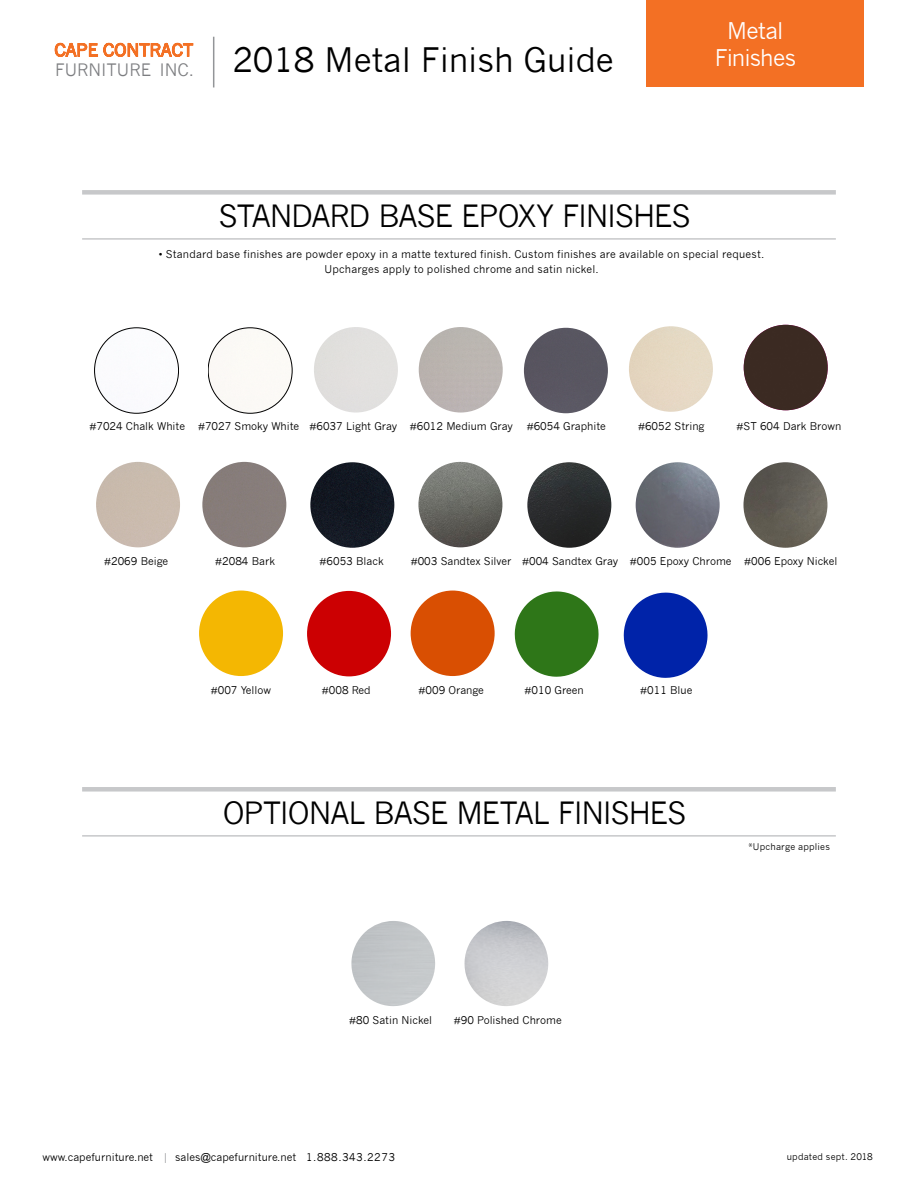
<style>
.page{position:relative;width:918px;height:1188px;background:#fff}
.page>*{position:absolute;margin:0;border:0;box-sizing:border-box;transform-origin:0 0}
.t1{font:33px "News Gothic";letter-spacing:-.005em;color:#000}
.t2{font:30px "News Gothic";letter-spacing:-.045em;color:#000}
.t3{font:22.5px/27px "News Gothic";letter-spacing:-.04em;color:#fff;text-align:center}
.t4{font:10.5px/15px "News Gothic";color:#000;text-align:center}
.t5{font:9px "News Gothic";letter-spacing:.02em;color:#000}
.s1{color:#939598}
</style>
<div class="page">
<svg style="left:55px;top:43px;width:43px;height:14px"></svg>
<svg style="left:104px;top:42px;width:89px;height:15px"></svg>
<hr style="left:213px;top:37px;width:1px;height:50px;background:#939598">
<div style="left:647px;top:0;width:217px;height:87px;background:#f37024"></div>
<div style="left:82px;top:190px;width:754px;height:5px;background:#c7c8ca"></div>
<div style="left:82px;top:787px;width:754px;height:5px;background:#c7c8ca"></div>
<hr style="left:82px;top:238px;width:754px;height:2px;background:#c7c8ca">
<hr style="left:82px;top:835px;width:754px;height:2px;background:#c7c8ca">
<img style="left:351px;top:921px;width:84px;height:85px">
<img style="left:464px;top:921px;width:85px;height:85px">
<img style="left:95px;top:328px;width:84px;height:85px">
<img style="left:208px;top:328px;width:84px;height:85px">
<img style="left:314px;top:327px;width:84px;height:86px">
<img style="left:419px;top:327px;width:84px;height:86px">
<img style="left:524px;top:328px;width:84px;height:85px">
<img style="left:629px;top:326px;width:84px;height:86px">
<img style="left:744px;top:325px;width:84px;height:85px">
<img style="left:96px;top:462px;width:84px;height:85px">
<img style="left:202px;top:462px;width:84px;height:85px">
<div style="left:199px;top:591px;width:84px;height:85px;background:#f4b702;border-radius:50%"></div>
<img style="left:310px;top:462px;width:84px;height:86px">
<div style="left:307px;top:591px;width:84px;height:85px;background:#cc0002;border-radius:50%"></div>
<img style="left:418px;top:462px;width:84px;height:85px">
<img style="left:527px;top:462px;width:84px;height:86px">
<img style="left:636px;top:462px;width:84px;height:86px">
<img style="left:743px;top:462px;width:84px;height:86px">
<div style="left:411px;top:591px;width:84px;height:85px;background:#d94f02;border-radius:50%"></div>
<svg style="left:514px;top:591px;width:85px;height:86px"></svg>
<svg style="left:623px;top:592px;width:85px;height:86px"></svg>
<h1 class="t1" style="left:55px;top:41px;width:560px"><sub>FURNITURE</sub> <sub>INC.</sub> 2018 Metal Finish Guide</h1>
<h3 class="t3" style="left:715px;top:18px;width:83px">Metal<br>Finishes</h3>
<h2 class="t2" style="left:218px;top:199px;width:474px">STANDARD BASE EPOXY FINISHES</h2>
<p class="t4" style="left:159px;top:247px;width:607px">• Standard base finishes are powder epoxy in a matte textured finish. Custom finishes are available on special request.<br>Upcharges apply to polished chrome and satin nickel.</p>
<p class="t4" style="left:89px;top:419px;width:97px">#7024 Chalk White</p>
<p class="t4" style="left:198px;top:419px;width:316px">#7027 Smoky White #6037 Light Gray #6012 Medium Gray</p>
<p class="t4" style="left:527px;top:419px;width:81px">#6054 Graphite</p>
<p class="t4" style="left:638px;top:419px;width:68px">#6052 String</p>
<p class="t4" style="left:737px;top:419px;width:106px">#ST 604 Dark Brown</p>
<p class="t4" style="left:104px;top:554px;width:66px">#2069 Beige</p>
<p class="t4" style="left:215px;top:554px;width:61px">#2084 Bark</p>
<p class="t4" style="left:320px;top:554px;width:66px">#6053 Black</p>
<p class="t4" style="left:411px;top:554px;width:428px">#003 Sandtex Silver #004 Sandtex Gray #005 Epoxy Chrome #006 Epoxy Nickel</p>
<p class="t4" style="left:211px;top:683px;width:62px">#007 Yellow</p>
<p class="t4" style="left:322px;top:683px;width:50px">#008 Red</p>
<p class="t4" style="left:419px;top:683px;width:67px">#009 Orange</p>
<p class="t4" style="left:525px;top:683px;width:61px">#010 Green</p>
<p class="t4" style="left:640px;top:683px;width:54px">#011 Blue</p>
<h2 class="t2" style="left:223px;top:796px;width:465px">OPTIONAL BASE METAL FINISHES</h2>
<p class="t5" style="left:748px;top:841px;width:83px">*Upcharge applies</p>
<p class="t4" style="left:349px;top:1013px;width:84px">#80 Satin Nickel</p>
<p class="t4" style="left:454px;top:1013px;width:109px">#90 Polished Chrome</p>
<p class="t4" style="left:42px;top:1150px;width:354px">www.capefurniture.net <span class="s1">|</span> sales@capefurniture.net 1.888.343.2273</p>
<p class="t5" style="left:787px;top:1152px;width:88px">updated sept. 2018</p>
</div>
